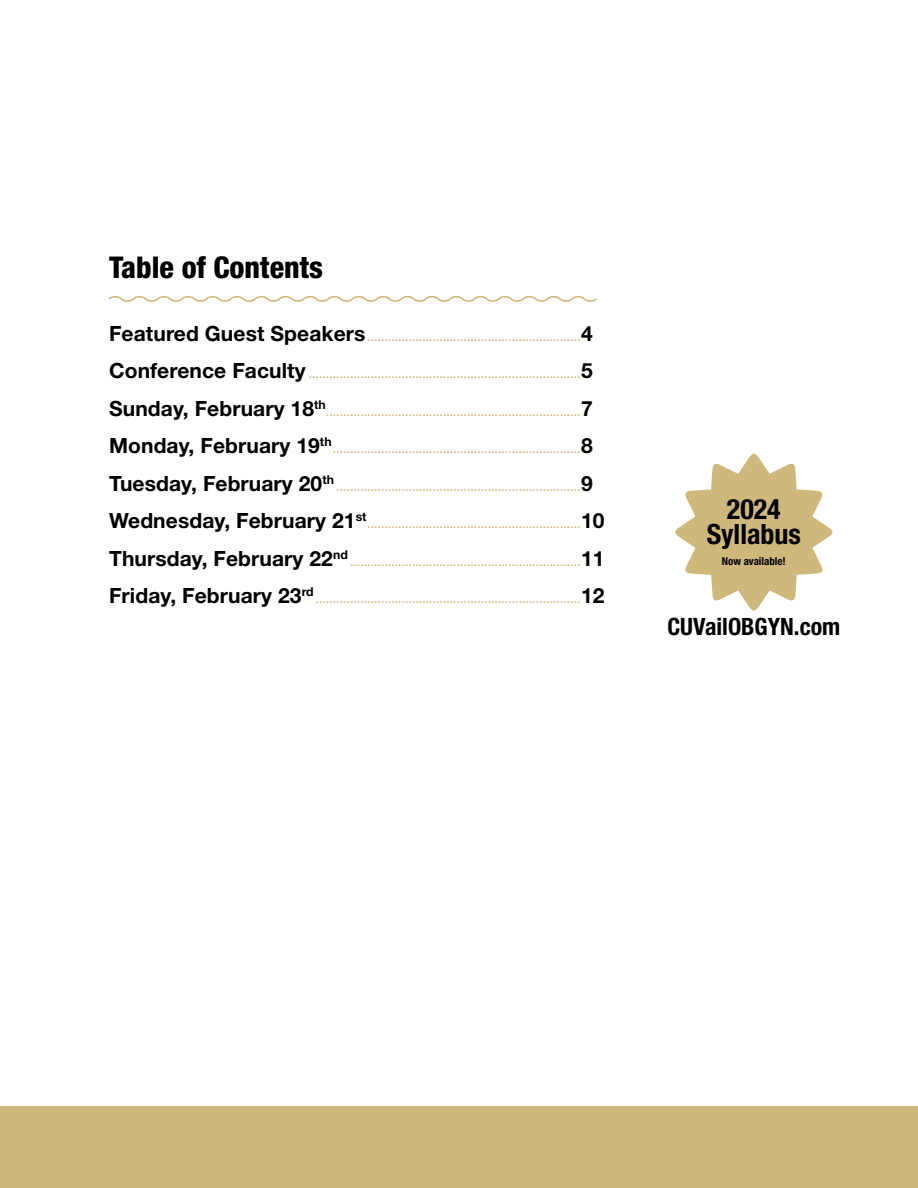
<style>
.page{position:relative;width:918px;height:1188px;background:#fff}
.page>*{position:absolute;margin:0;border:0;box-sizing:border-box;transform-origin:0 0}
.t1{font:800 condensed 30px "Helvetica Neue LT Std";color:#000}
.t2{font:700 condensed 28.05px/25.3px "Helvetica Neue LT Std";color:#000;text-align:center}
.t3{font:700 condensed 23.85px "Helvetica Neue LT Std";color:#000}
.t4{font:700 21px "Helvetica Neue LT Std";letter-spacing:.005em;color:#000}
.t5{font:13.5px "Noto Serif";color:#cfb87c}
.t6{font:700 condensed 10.95px "Helvetica Neue LT Std";color:#000}
.s1{font-family:"Helvetica Neue LT Std";font-weight:700;font-size:21px;color:#000}
</style>
<div class="page">
<svg style="left:108px;top:296px;width:489px;height:6px"></svg>
<svg style="left:675px;top:454px;width:157px;height:157px"></svg>
<div style="left:0;top:1106px;width:918px;height:82px;background:#cfb87c"></div>
<h1 class="t1" style="left:109px;top:249px;width:215px">Table of Contents</h1>
<p class="t5" style="left:109px;top:327px;width:485px"><span class="s1">Featured Guest Speakers</span>..............................................................<span class="s1">4</span></p>
<p class="t5" style="left:109px;top:364px;width:485px"><span class="s1">Conference Faculty</span> ...............................................................................<span class="s1">5</span></p>
<h3 class="t4" style="left:109px;top:395px;width:218px">Sunday, February 18<sup>th</sup></h3>
<p class="t5" style="left:326px;top:402px;width:268px">..........................................................................<span class="s1">7</span></p>
<h3 class="t4" style="left:109px;top:433px;width:224px">Monday, February 19<sup>th</sup></h3>
<p class="t5" style="left:333px;top:439px;width:261px">........................................................................<span class="s1">8</span></p>
<h3 class="t4" style="left:109px;top:470px;width:226px">Tuesday, February 20<sup>th</sup></h3>
<p class="t5" style="left:336px;top:477px;width:258px">.......................................................................<span class="s1">9</span></p>
<h3 class="t4" style="left:109px;top:508px;width:259px">Wednesday, February 21<sup>st</sup></h3>
<p class="t5" style="left:367px;top:514px;width:239px">..............................................................<span class="s1">10</span></p>
<h3 class="t4" style="left:109px;top:545px;width:240px">Thursday, February 22<sup>nd</sup></h3>
<p class="t5" style="left:350px;top:552px;width:256px">...................................................................<span class="s1">11</span></p>
<h3 class="t4" style="left:109px;top:583px;width:206px">Friday, February 23<sup>rd</sup></h3>
<p class="t5" style="left:316px;top:589px;width:290px">.............................................................................<span class="s1">12</span></p>
<h2 class="t2" style="left:707px;top:496px;width:96px">2024<br>Syllabus</h2>
<p class="t6" style="left:722px;top:555px;width:66px">Now available!</p>
<h3 class="t3" style="left:667px;top:612px;width:174px">CUVailOBGYN.com</h3>
</div>
